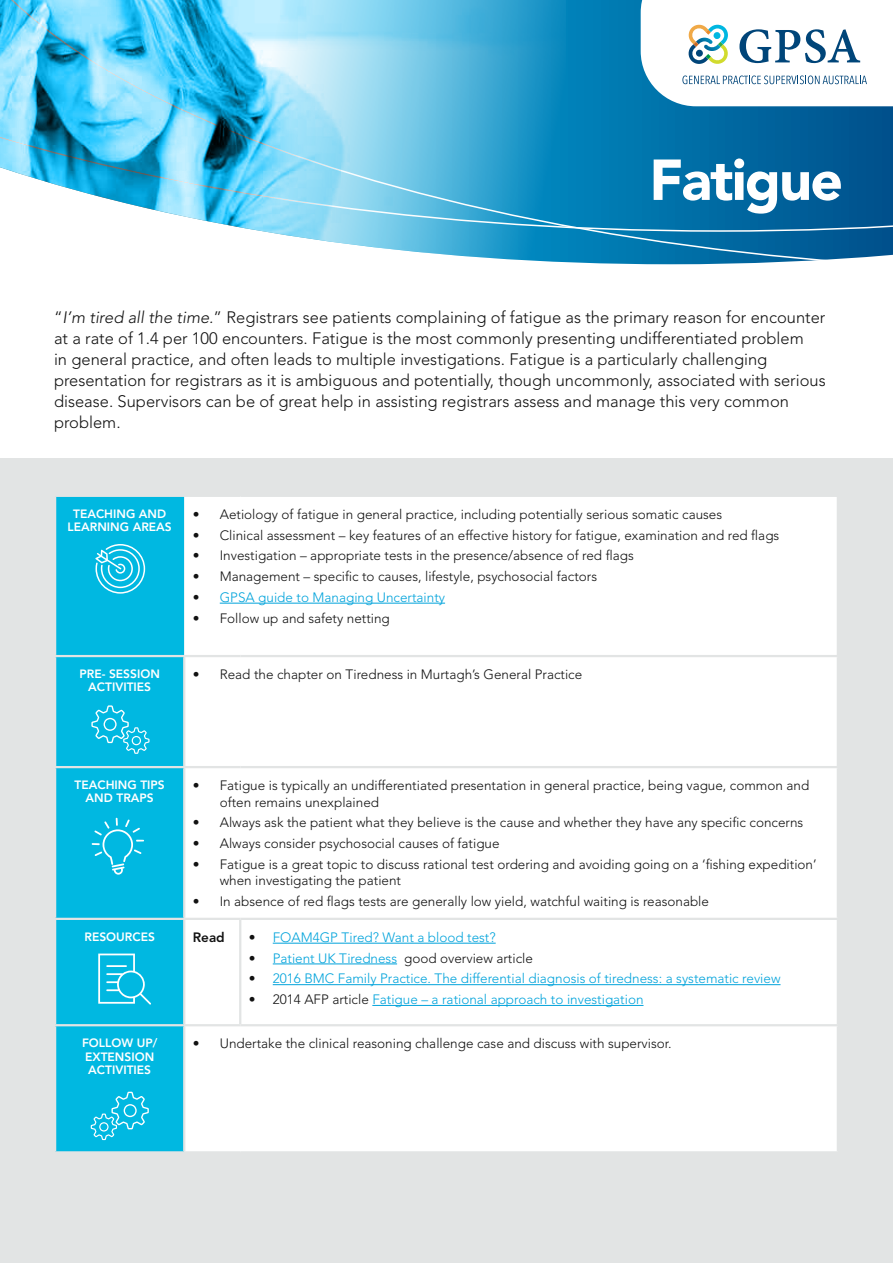
<style>
.page{position:relative;width:893px;height:1263px;background:#fff}
.page>*{position:absolute;margin:0;border:0;box-sizing:border-box;transform-origin:0 0}
.t1{font:900 57.15px "Avenir LT Std";letter-spacing:-.03em;color:#fff}
.t2{font:300 16.5px/21px "Avenir LT Std";color:#121212}
.t3{font:300 13.5px/16.5px "Avenir LT Std";color:#121212}
.t4{font:300 13.5px "Avenir LT Std";color:#00a3db}
.t5{font:800 13.5px "Avenir LT Std";color:#121212}
.t6{font:800 12px/13.5px "Avenir LT Std";color:#fff;text-align:center}
.s1{font-style:italic}
.s2{color:#121212}
.s3{color:#00a3db}
</style>
<div class="page">
<div style="left:0;top:458px;width:893px;height:805px;background:#e2e4e4"></div>
<div style="left:56px;top:497px;width:128px;height:654px;background:#00b8e1"></div>
<div style="left:184px;top:497px;width:653px;height:654px;background:#fff"></div>
<hr style="left:184px;top:655px;width:56px;height:2px;background:#e2e4e4">
<hr style="left:240px;top:655px;width:599px;height:2px;background:#e2e4e4">
<hr style="left:184px;top:766px;width:56px;height:2px;background:#e2e4e4">
<hr style="left:240px;top:766px;width:599px;height:2px;background:#e2e4e4">
<hr style="left:184px;top:918px;width:56px;height:2px;background:#e2e4e4">
<hr style="left:240px;top:918px;width:599px;height:2px;background:#e2e4e4">
<hr style="left:239px;top:920px;width:2px;height:104px;background:#e2e4e4">
<hr style="left:184px;top:1024px;width:56px;height:2px;background:#e2e4e4">
<hr style="left:240px;top:1024px;width:599px;height:2px;background:#e2e4e4">
<hr style="left:54px;top:655px;width:130px;height:2px;background:#e2e4e4">
<hr style="left:183px;top:657px;width:2px;height:109px;background:#e2e4e4">
<hr style="left:54px;top:766px;width:130px;height:2px;background:#e2e4e4">
<hr style="left:183px;top:768px;width:2px;height:150px;background:#e2e4e4">
<hr style="left:54px;top:918px;width:130px;height:2px;background:#e2e4e4">
<hr style="left:183px;top:920px;width:2px;height:104px;background:#e2e4e4">
<hr style="left:54px;top:1024px;width:130px;height:2px;background:#e2e4e4">
<hr style="left:183px;top:1026px;width:2px;height:125px;background:#e2e4e4">
<hr style="left:220px;top:603px;width:225px;height:1px;background:#00a3db">
<hr style="left:273px;top:943px;width:223px;height:1px;background:#00a3db">
<hr style="left:273px;top:963px;width:124px;height:1px;background:#00a3db">
<hr style="left:273px;top:984px;width:507px;height:1px;background:#00a3db">
<hr style="left:372px;top:1005px;width:271px;height:1px;background:#00a3db">
<svg style="left:95px;top:544px;width:50px;height:50px;background:#3bc8e7"></svg>
<svg style="left:91px;top:705px;width:59px;height:49px;background:#22c1e4"></svg>
<svg style="left:91px;top:1092px;width:58px;height:48px;background:#24c1e5"></svg>
<svg style="left:98px;top:953px;width:53px;height:51px;background:#2ec4e6"></svg>
<hr style="left:106px;top:965px;width:21px;height:2px;background:#fff">
<svg style="left:92px;top:818px;width:52px;height:57px;background:#1dc0e4"></svg>
<svg style="left:565px;top:232px;width:328px;height:33px;background:#1f7cae"></svg>
<svg style="left:565px;top:0;width:328px;height:232px;background:#036ea6"></svg>
<img style="left:0;top:0;width:565px;height:263px">
<svg style="left:641px;top:0;width:252px;height:106px"></svg>
<h1 class="t1" style="left:649px;top:145px;width:195px">Fatigue</h1>
<p class="t2" style="left:54px;top:307px;width:773px">“<span class="s1">I’m tired all the time.</span>” Registrars see patients complaining of fatigue as the primary reason for encounter at a rate of 1.4 per 100 encounters. Fatigue is the most commonly presenting undifferentiated problem<br>in general practice, and often leads to multiple investigations. Fatigue is a particularly challenging presentation for registrars as it is ambiguous and potentially, though uncommonly, associated with serious disease. Supervisors can be of great help in assisting registrars assess and manage this very common problem.</p>
<p class="t6" style="left:68px;top:507px;width:106px">TEACHING AND<br>LEARNING AREAS</p>
<p class="t3" style="left:193px;top:506px;width:531px">• Aetiology of fatigue in general practice, including potentially serious somatic causes</p>
<p class="t3" style="left:193px;top:527px;width:588px">• Clinical assessment – key features of an effective history for fatigue, examination and red flags</p>
<p class="t3" style="left:193px;top:547px;width:442px">• Investigation – appropriate tests in the presence/absence of red flags</p>
<p class="t3" style="left:193px;top:568px;width:406px">• Management – specific to causes, lifestyle, psychosocial factors</p>
<p class="t4" style="left:193px;top:589px;width:254px"><span class="s2">•</span> GPSA guide to Managing Uncertainty</p>
<p class="t3" style="left:193px;top:610px;width:199px">• Follow up and safety netting</p>
<p class="t6" style="left:79px;top:667px;width:82px">PRE- SESSION<br>ACTIVITIES</p>
<p class="t3" style="left:193px;top:666px;width:391px">• Read the chapter on Tiredness in Murtagh’s General Practice</p>
<p class="t6" style="left:75px;top:778px;width:92px">TEACHING TIPS<br>AND TRAPS</p>
<p class="t3" style="left:220px;top:777px;width:591px;text-indent:-27px">• Fatigue is typically an undifferentiated presentation in general practice, being vague, common and often remains unexplained</p>
<p class="t3" style="left:193px;top:814px;width:612px">• Always ask the patient what they believe is the cause and whether they have any specific concerns</p>
<p class="t3" style="left:193px;top:835px;width:308px">• Always consider psychosocial causes of fatigue</p>
<p class="t3" style="left:220px;top:856px;width:598px;text-indent:-27px">• Fatigue is a great topic to discuss rational test ordering and avoiding going on a ‘fishing expedition’ when investigating the patient</p>
<p class="t3" style="left:193px;top:893px;width:518px">• In absence of red flags tests are generally low yield, watchful waiting is reasonable</p>
<p class="t6" style="left:84px;top:930px;width:72px">RESOURCES</p>
<p class="t5" style="left:193px;top:929px;width:34px">Read</p>
<p class="t4" style="left:249px;top:929px;width:248px"><span class="s2">•</span> FOAM4GP Tired? Want a blood test?</p>
<p class="t3" style="left:249px;top:950px;width:286px">• <span class="s3">Patient UK Tiredness</span> good overview article</p>
<p class="t4" style="left:249px;top:971px;width:533px"><span class="s2">•</span> 2016 BMC Family Practice. The differential diagnosis of tiredness: a systematic review</p>
<p class="t4" style="left:249px;top:991px;width:396px"><span class="s2">• 2014 AFP article</span> Fatigue – a rational approach to investigation</p>
<p class="t6" style="left:82px;top:1036px;width:77px;text-align:left">FOLLOW UP/<br>EXTENSION<br>ACTIVITIES</p>
<p class="t3" style="left:193px;top:1035px;width:480px">• Undertake the clinical reasoning challenge case and discuss with supervisor.</p>
</div>
